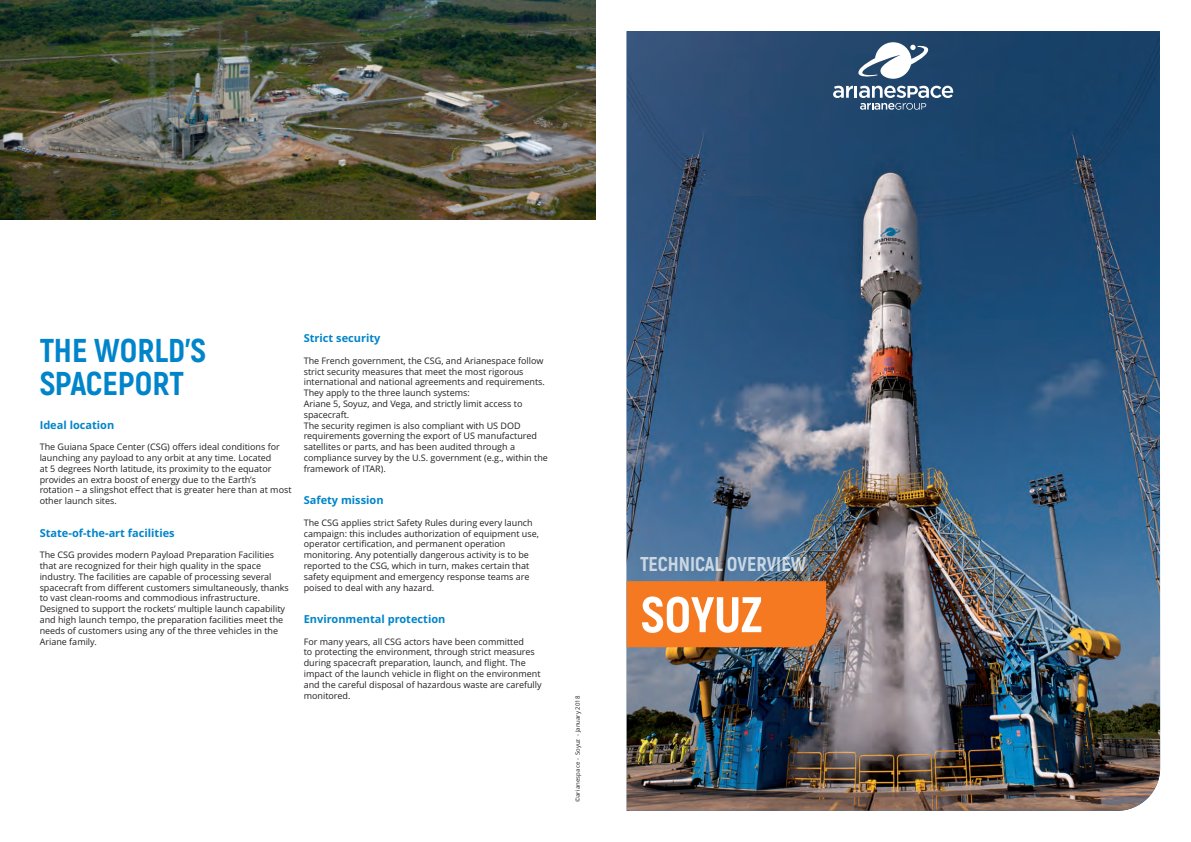
<style>
.page{position:relative;width:1191px;height:842px;background:#fff}
.page>*{position:absolute;margin:0;border:0;box-sizing:border-box;transform-origin:0 0}
.t1{font:800 50px "Akrobat";color:#fff}
.t2{font:800 33px/33px "Akrobat";color:#0084ca}
.t3{font:800 20px "Akrobat";color:rgb(255 255 255/.7)}
.t4{font:700 11px "Open Sans";color:#0084ca}
.t5{font:9px/10.8px "Open Sans";color:#231f20}
.t6{font:6px "Open Sans";color:#231f20}
</style>
<div class="page">
<img style="left:626px;top:31px;width:534px;height:780px">
<div style="left:626px;top:581px;width:200px;height:66px;background:#f47921"></div>
<img style="left:0;top:0;width:595px;height:220px">
<svg style="left:857px;top:42px;width:72px;height:37px"></svg>
<svg style="left:833px;top:86px;width:120px;height:24px"></svg>
<h2 class="t2" style="left:40px;top:336px;width:168px">THE WORLD’S<br>SPACEPORT</h2>
<p class="t4" style="left:40px;top:418px;width:76px">Ideal location</p>
<p class="t5" style="left:40px;top:442px;width:253px">The Guiana Space Center (CSG) offers ideal conditions for launching any payload to any orbit at any time. Located<br>at 5 degrees North latitude, its proximity to the equator provides an extra boost of energy due to the Earth’s rotation – a slingshot effect that is greater here than at most other launch sites.</p>
<p class="t4" style="left:40px;top:526px;width:136px">State-of-the-art facilities</p>
<p class="t5" style="left:40px;top:550px;width:251px">The CSG provides modern Payload Preparation Facilities that are recognized for their high quality in the space industry. The facilities are capable of processing several spacecraft from different customers simultaneously, thanks to vast clean-rooms and commodious infrastructure.<br>Designed to support the rockets’ multiple launch capability and high launch tempo, the preparation facilities meet the needs of customers using any of the three vehicles in the Ariane family.</p>
<p class="t4" style="left:304px;top:332px;width:78px">Strict security</p>
<p class="t5" style="left:304px;top:355px;width:246px">The French government, the CSG, and Arianespace follow strict security measures that meet the most rigorous international and national agreements and requirements.<br>They apply to the three launch systems:<br>Ariane 5, Soyuz, and Vega, and strictly limit access to spacecraft.<br>The security regimen is also compliant with US DOD requirements governing the export of US manufactured satellites or parts, and has been audited through a compliance survey by the U.S. government (e.g., within the framework of ITAR).</p>
<p class="t4" style="left:304px;top:494px;width:81px">Safety mission</p>
<p class="t5" style="left:304px;top:517px;width:237px">The CSG applies strict Safety Rules during every launch campaign: this includes authorization of equipment use, operator certification, and permanent operation monitoring. Any potentially dangerous activity is to be reported to the CSG, which in turn, makes certain that safety equipment and emergency response teams are poised to deal with any hazard.</p>
<p class="t4" style="left:304px;top:613px;width:143px">Environmental protection</p>
<p class="t5" style="left:304px;top:636px;width:239px">For many years, all CSG actors have been committed<br>to protecting the environment, through strict measures during spacecraft preparation, launch, and flight. The impact of the launch vehicle in flight on the environment and the careful disposal of hazardous waste are carefully monitored.</p>
<p class="t6" style="left:574px;top:802px;width:108px;rotate:-90deg">©arianespace - Soyuz - January 2018</p>
<h3 class="t3" style="left:640px;top:557px;width:168px">TECHNICAL OVERVIEW</h3>
<h1 class="t1" style="left:641px;top:596px;width:123px">SOYUZ</h1>
</div>
